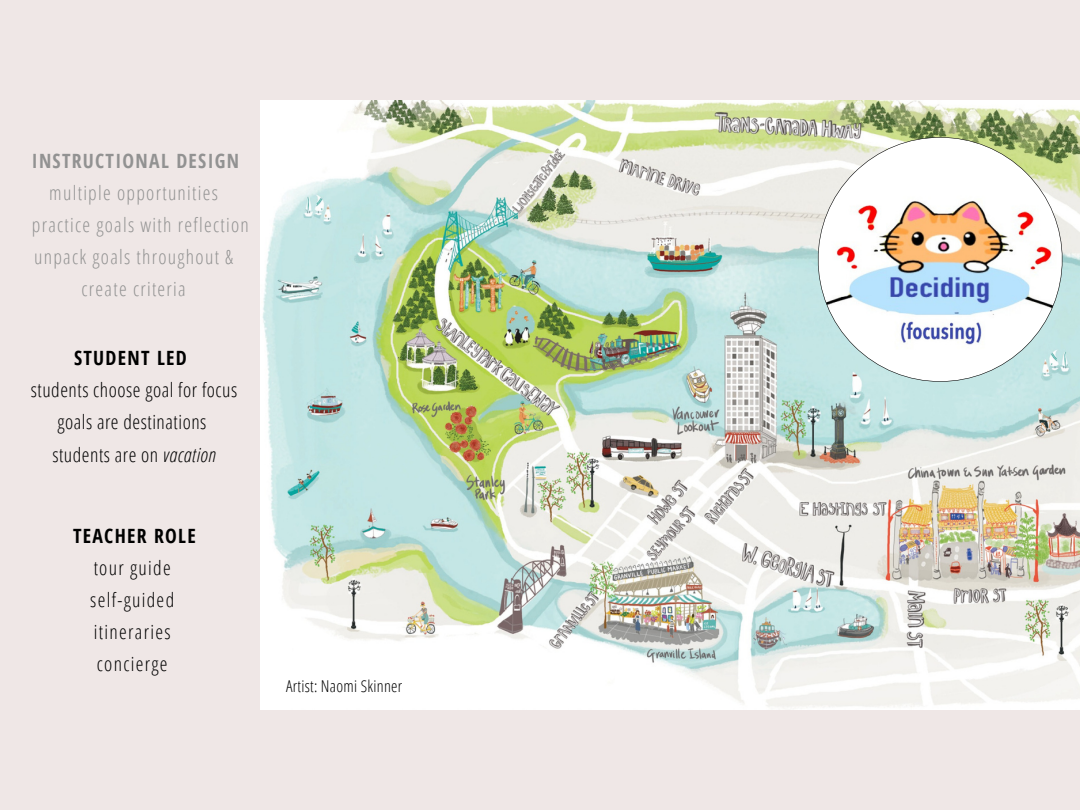
<style>
.page{position:relative;width:1080px;height:810px;background:#efe7e6}
.page>*{position:absolute;margin:0;border:0;box-sizing:border-box;transform-origin:0 0}
.t1{font:300 19.7px "Open Sans Condensed";letter-spacing:.065em;color:#929292}
.t2{font:300 19.7px/32.1px "Open Sans Condensed";letter-spacing:.03em;color:#000;text-align:center}
.t3{font:300 19.7px/32.1px "Open Sans Condensed";letter-spacing:.065em;color:#000;text-align:center}
.t4{font:700 19.7px "Open Sans Condensed";letter-spacing:.065em;color:#929292}
.t5{font:700 19.7px "Open Sans Condensed";letter-spacing:.065em;color:#000}
.t6{font:300 16.3px "Open Sans Condensed";letter-spacing:.02em;color:#000}
.s1{font-style:italic}
.s2{font-weight:700}
</style>
<div class="page">
<img style="left:260px;top:100px;width:820px;height:609px">
<svg style="left:806px;top:137px;width:268px;height:257px;background:#dce1dd"></svg>
<p class="t4" style="left:32px;top:147px;width:209px">INSTRUCTIONAL DESIGN</p>
<p class="t1" style="left:49px;top:179px;width:170px">multiple opportunities</p>
<p class="t1" style="left:32px;top:211px;width:219px">practice goals with reflection</p>
<p class="t1" style="left:34px;top:243px;width:201px">unpack goals throughout &amp;</p>
<p class="t1" style="left:82px;top:275px;width:106px">create criteria</p>
<p class="t5" style="left:74px;top:344px;width:114px">STUDENT LED</p>
<p class="t2" style="left:31px;top:374px;width:208px">students choose goal for focus goals are destinations</p>
<p class="t2" style="left:52px;top:438px;width:165px">students are on <span class="s1">vacation</span></p>
<p class="t3" style="left:73px;top:519px;width:124px"><span class="s2">TEACHER ROLE </span>tour guide self-guided itineraries concierge</p>
<p class="t6" style="left:286px;top:674px;width:118px">Artist: Naomi Skinner</p>
</div>
